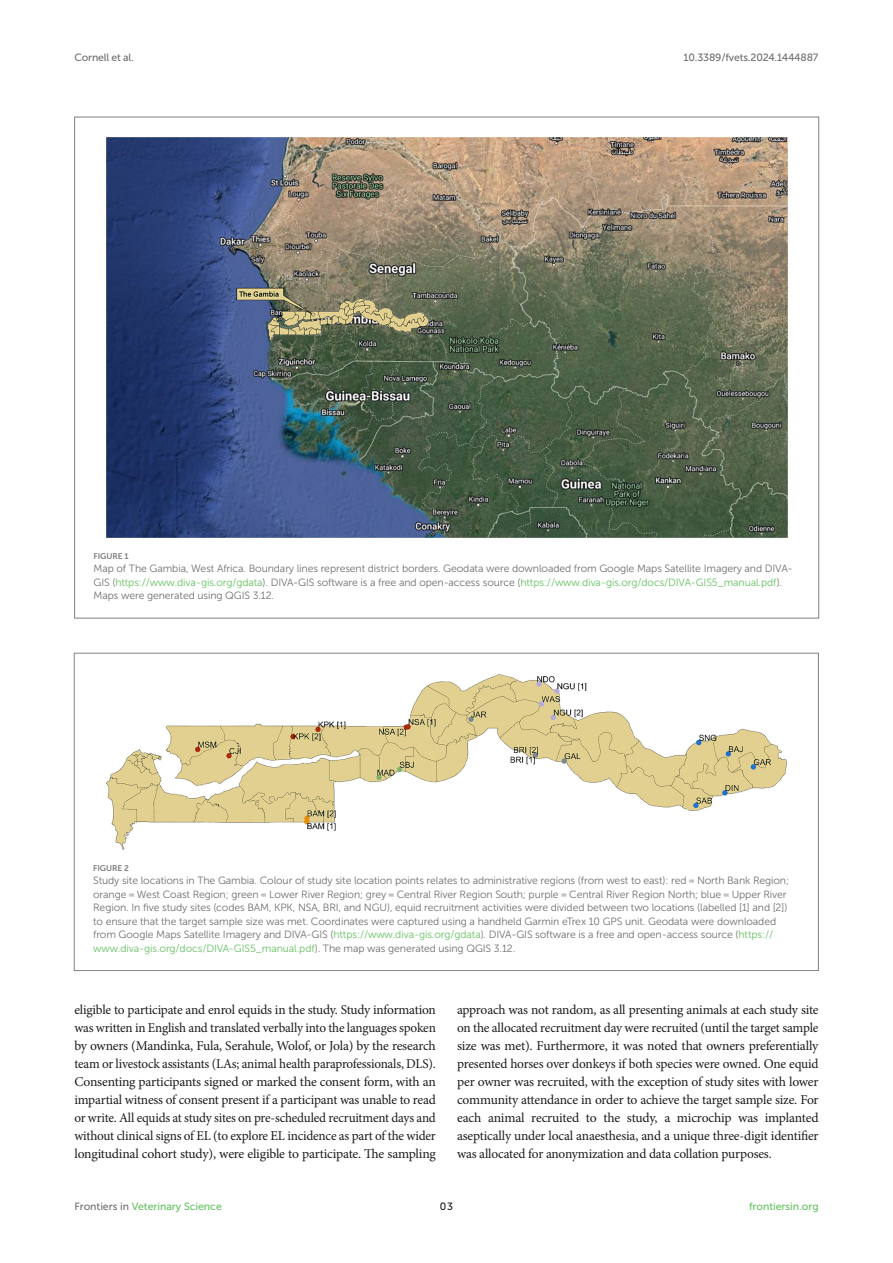
<style>
.page{position:relative;width:893px;height:1263px;background:#fff}
.page>*{position:absolute;margin:0;border:0;box-sizing:border-box;transform-origin:0 0}
.TEXT{font:13.5px/18px "Minion Pro";letter-spacing:-.015em;color:#1b1c1b;text-align:justify}
.FIG_LEG{font:10.5px/13.5px "Museo Sans 300";letter-spacing:-.01em;color:#706f70}
.t1{font:10.5px "Museo Sans 500";color:#65c161}
.t2{font:10.5px "Museo Sans 500";letter-spacing:-.015em;color:#706f70}
.t3{font:10.5px "Museo Sans 500";color:#1b1c1b}
.FIG_HD{font:8.25px "Museo Sans 700";letter-spacing:-.01em;color:#7e7f7f}
.s1{color:#65c161}
.s2{color:#706f70}
</style>
<div class="page">
<img style="left:106px;top:137px;width:682px;height:401px">
<img style="left:106px;top:674px;width:681px;height:176px">
<p class="t2" style="left:74px;top:51px;width:61px">Cornell et al.</p>
<p class="t2" style="left:684px;top:51px;width:136px">10.3389/fvets.2024.1444887</p>
<p class="FIG_HD" style="left:94px;top:551px;width:37px">FIGURE 1</p>
<p class="FIG_LEG" style="left:94px;top:562px;width:700px">Map of The Gambia, West Africa. Boundary lines represent district borders. Geodata were downloaded from Google Maps Satellite Imagery and DIVA-<br>GIS (<span class="s1">https://www.diva-gis.org/gdata</span>). DIVA-GIS software is a free and open-access source (<span class="s1">https://www.diva-gis.org/docs/DIVA-GIS5_manual.pdf</span>).<br>Maps were generated using QGIS 3.12.</p>
<p class="FIG_HD" style="left:93px;top:863px;width:37px">FIGURE 2</p>
<p class="FIG_LEG" style="left:93px;top:874px;width:697px">Study site locations in The Gambia. Colour of study site location points relates to administrative regions (from west to east): red = North Bank Region; orange = West Coast Region; green = Lower River Region; grey = Central River Region South; purple = Central River Region North; blue = Upper River Region. In five study sites (codes BAM, KPK, NSA, BRI, and NGU), equid recruitment activities were divided between two locations (labelled [1] and [2]) to ensure that the target sample size was met. Coordinates were captured using a handheld Garmin eTrex 10 GPS unit. Geodata were downloaded from Google Maps Satellite Imagery and DIVA-GIS (<span class="s1">https://www.diva-gis.org/gdata</span>). DIVA-GIS software is a free and open-access source (<span class="s1">https:// www.diva-gis.org/docs/DIVA-GIS5_manual.pdf</span>). The map was generated using QGIS 3.12.</p>
<p class="TEXT" style="left:74px;top:1001px;width:363px">eligible to participate and enrol equids in the study. Study information was written in English and translated verbally into the languages spoken by owners (Mandinka, Fula, Serahule, Wolof, or Jola) by the research team or livestock assistants (LAs; animal health paraprofessionals, DLS).<br>Consenting participants signed or marked the consent form, with an impartial witness of consent present if a participant was unable to read or write. All equids at study sites on pre-scheduled recruitment days and without clinical signs of EL (to explore EL incidence as part of the wider longitudinal cohort study), were eligible to participate. The sampling</p>
<p class="TEXT" style="left:457px;top:1001px;width:363px">approach was not random, as all presenting animals at each study site on the allocated recruitment day were recruited (until the target sample size was met). Furthermore, it was noted that owners preferentially presented horses over donkeys if both species were owned. One equid per owner was recruited, with the exception of study sites with lower community attendance in order to achieve the target sample size. For each animal recruited to the study, a microchip was implanted aseptically under local anaesthesia, and a unique three-digit identifier was allocated for anonymization and data collation purposes.</p>
<p class="t1" style="left:74px;top:1200px;width:149px"><span class="s2">Frontiers in</span> Veterinary Science</p>
<p class="t3" style="left:440px;top:1200px;width:15px">03</p>
<p class="t1" style="left:749px;top:1200px;width:71px">frontiersin.org</p>
</div>
